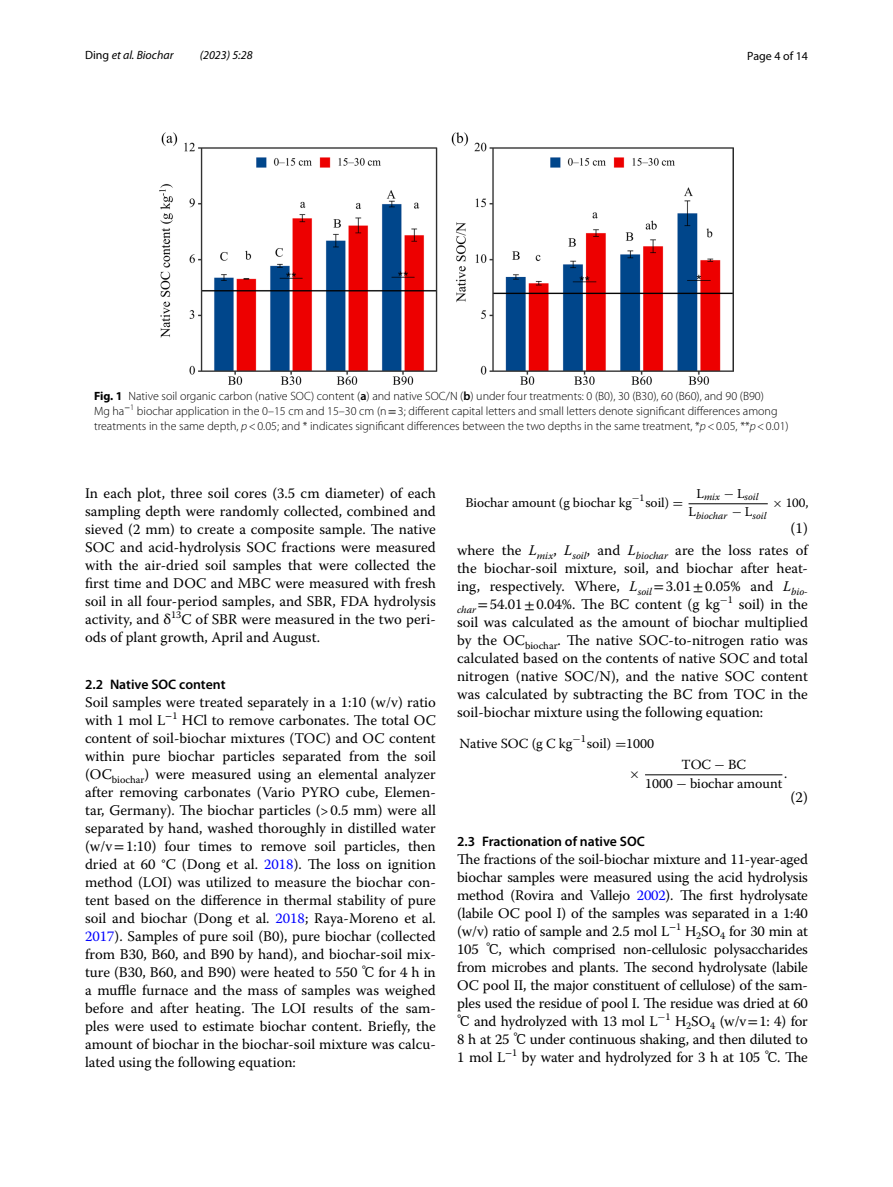
<style>
.page{position:relative;width:893px;height:1187px;background:#fff}
.page>*{position:absolute;margin:0;border:0;box-sizing:border-box;transform-origin:0 0}
.t1{font:15px "Warnock Pro";color:#000}
.t2{font:14.7px/18px "Warnock Pro";color:#000;text-align:justify}
.t3{font:13.95px/19.6px "Warnock Pro Regular 2";color:#000;text-align:center}
.t4{font:13.95px "MTSYN";color:#000}
.t5{font:600 13.8px "Myriad Pro";color:#000}
.t6{font:13.5px "Warnock Pro Regular 3";color:#000}
.t7{font:13.2px "Warnock Pro Regular 3";color:#000}
.t8{font:300 12px/15px "Myriad Pro";color:#000}
.t9{font:italic 12px "Myriad Pro";color:#000}
.t10{font:12px "Myriad Pro";color:#000}
.t11{font:10.05px/18.6px "Warnock Pro It 2";color:#000;text-align:center}
.s1{font-style:normal}
.s2{font-weight:700}
.s3{font-weight:600}
.s4{font-family:"STIX";font-weight:400}
.s5{font-style:italic}
.s6{font-family:"STIX"}
.s7{color:#00f}
.s8{font-family:"Code 2000"}
.s9{font-family:"MTSYN2";font-size:13.2px}
.s10{font-family:"MTSYN2"}
.s11{font-size:13.5px}
.s12{font-family:"MTSYN"}
</style>
<div class="page">
<hr style="left:688px;top:503px;width:80px;height:1px;background:#000">
<hr style="left:645px;top:774px;width:137px;height:1px;background:#000">
<img style="left:160px;top:133px;width:573px;height:251px">
<p class="t9" style="left:85px;top:48px;width:90px"><span class="s1">Ding</span> et al. Biochar</p>
<p class="t9" style="left:200px;top:48px;width:54px">(2023) 5:28</p>
<p class="t10" style="left:747px;top:48px;width:62px">Page 4 of 14</p>
<p class="t8" style="left:94px;top:388px;width:696px"><span class="s2">Fig. 1</span> Native soil organic carbon (native SOC) content (<span class="s3">a</span>) and native SOC/N (<span class="s3">b</span>) under four treatments: 0 (B0), 30 (B30), 60 (B60), and 90 (B90)<br>Mg ha<sup>−</sup><sup>1</sup> biochar application in the 0–15 cm and 15–30 cm (n<span class="s4">=</span>3; different capital letters and small letters denote significant differences among treatments in the same depth, <span class="s5">p</span>&lt;0.05; and * indicates significant differences between the two depths in the same treatment, *<span class="s5">p</span>&lt;0.05, **<span class="s5">p</span>&lt;0.01)</p>
<p class="t2" style="left:85px;top:484px;width:352px">In each plot, three soil cores (3.5 cm diameter) of each sampling depth were randomly collected, combined and sieved (2 mm) to create a composite sample. The native SOC and acid-hydrolysis SOC fractions were measured with the air-dried soil samples that were collected the first time and DOC and MBC were measured with fresh soil in all four-period samples, and SBR, FDA hydrolysis activity, and δ<sup>13</sup>C of SBR were measured in the two peri&shy;ods of plant growth, April and August.</p>
<p class="t5" style="left:85px;top:675px;width:142px">2.2 Native SOC content</p>
<p class="t2" style="left:85px;top:693px;width:352px">Soil samples were treated separately in a 1:10 (w/v) ratio with 1 mol L<sup>−</sup><sup>1</sup> HCl to remove carbonates. The total OC content of soil-biochar mixtures (TOC) and OC content within pure biochar particles separated from the soil (OC<sub>biochar</sub>) were measured using an elemental analyzer after removing carbonates (Vario PYRO cube, Elemen&shy;tar, Germany). The biochar particles (&gt;0.5 mm) were all separated by hand, washed thoroughly in distilled water (w/v<span class="s6">=</span>1:10) four times to remove soil particles, then dried at 60 °C (Dong et al. <span class="s7">2018</span>). The loss on ignition method (LOI) was utilized to measure the biochar con&shy;tent based on the difference in thermal stability of pure soil and biochar (Dong et al. <span class="s7">2018</span>; Raya-Moreno et al.<br><span class="s7">2017</span>). Samples of pure soil (B0), pure biochar (collected from B30, B60, and B90 by hand), and biochar-soil mix&shy;ture (B30, B60, and B90) were heated to 550 <span class="s8">℃</span> for 4 h in a muffle furnace and the mass of samples was weighed before and after heating. The LOI results of the sam&shy;ples were used to estimate biochar content. Briefly, the amount of biochar in the biochar-soil mixture was calcu&shy;lated using the following equation:</p>
<p class="t6" style="left:465px;top:497px;width:219px">Biochar amount (g biochar kg<sup>−</sup><sup>1</sup>soil) <span class="s9">=</span></p>
<p class="t11" style="left:688px;top:487px;width:80px"><sup>L</sup>mix <sup>−</sup> <sup>L</sup>soil<br><sup>L</sup>biochar <sup>−</sup> <sup>L</sup>soil</p>
<p class="t7" style="left:772px;top:497px;width:38px"><span class="s10">×</span> 100<span class="s11">,</span></p>
<p class="t1" style="left:791px;top:519px;width:19px">(1)</p>
<p class="t2" style="left:457px;top:541px;width:352px">where the <span class="s5">L</span><sub>mix</sub>, <span class="s5">L</span><sub>soil</sub>, and <span class="s5">L</span><sub>biochar</sub> are the loss rates of the biochar-soil mixture, soil, and biochar after heat&shy;ing, respectively. Where, <span class="s5">L</span><sub>soil</sub> <span class="s6">=</span>3.01<span class="s6">±</span>0.05% and <span class="s5">L</span><sub>bio&shy;char</sub> <span class="s6">=</span>54.01<span class="s6">±</span>0.04%. The BC content (g kg<sup>−</sup><sup>1</sup> soil) in the soil was calculated as the amount of biochar multiplied by the OC<sub>biochar</sub>. The native SOC-to-nitrogen ratio was calculated based on the contents of native SOC and total nitrogen (native SOC/N), and the native SOC content was calculated by subtracting the BC from TOC in the soil-biochar mixture using the following equation:</p>
<p class="t3" style="left:459px;top:735px;width:196px">Native SOC (g C kg<sup>−</sup><sup>1</sup>soil) <span class="s12">=</span>1000</p>
<p class="t4" style="left:629px;top:765px;width:12px">×</p>
<p class="t3" style="left:645px;top:755px;width:139px">TOC <span class="s12">−</span> BC<br>1000 <span class="s12">−</span> biochar amount</p>
<p class="t3" style="left:784px;top:765px;width:5px">.</p>
<p class="t1" style="left:791px;top:788px;width:19px">(2)</p>
<p class="t5" style="left:457px;top:832px;width:189px">2.3 Fractionation of native SOC</p>
<p class="t2" style="left:457px;top:849px;width:352px">The fractions of the soil-biochar mixture and 11-year-aged biochar samples were measured using the acid hydrolysis method (Rovira and Vallejo <span class="s7">2002</span>). The first hydrolysate (labile OC pool I) of the samples was separated in a 1:40 (w/v) ratio of sample and 2.5 mol L<sup>−</sup><sup>1</sup> H<sub>2</sub>SO<sub>4</sub> for 30 min at 105 <span class="s8">℃</span>, which comprised non-cellulosic polysaccharides from microbes and plants. The second hydrolysate (labile OC pool II, the major constituent of cellulose) of the sam&shy;ples used the residue of pool I. The residue was dried at 60 <span class="s8">℃</span> and hydrolyzed with 13 mol L<sup>−</sup><sup>1</sup> H<sub>2</sub>SO<sub>4</sub> (w/v<span class="s6">=</span>1: 4) for 8 h at 25 <span class="s8">℃</span> under continuous shaking, and then diluted to 1 mol L<sup>−</sup><sup>1</sup> by water and hydrolyzed for 3 h at 105 <span class="s8">℃</span>. The</p>
</div>
